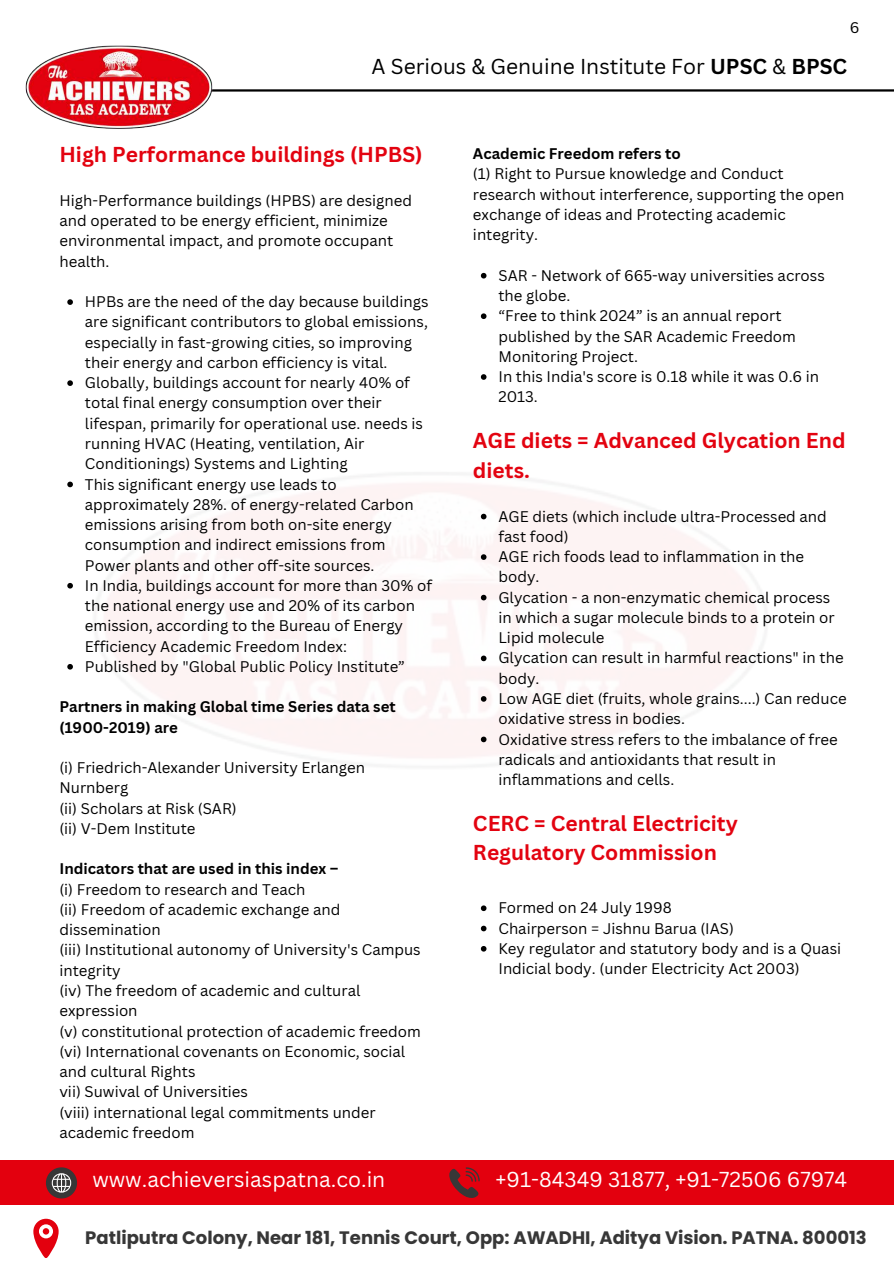
<style>
.page{position:relative;width:894px;height:1264px;background:#fff}
.page>*{position:absolute;margin:0;border:0;box-sizing:border-box;transform-origin:0 0}
.t1{font:700 21px/29.2px "Canva Sans";color:#e30310}
.t2{font:21px "Canva Sans";color:#fff}
.t3{font:21px "Canva Sans";color:#000}
.t4{font:700 18px "Poppins";color:#373737}
.t5{font:15px/20.2px "Canva Sans";color:#000}
.t6{font:700 15px/20.2px "Canva Sans";color:#000}
.s1{font-weight:700}
</style>
<div class="page">
<hr style="left:201px;top:89px;width:692px;height:3px;background:#000">
<img style="left:25px;top:45px;width:221px;height:84px">
<div style="left:0;top:1160px;width:893px;height:45px;background:#e3000e"></div>
<svg style="left:33px;top:1218px;width:26px;height:39px"></svg>
<svg style="left:46px;top:1167px;width:31px;height:31px"></svg>
<svg style="left:449px;top:1167px;width:30px;height:31px"></svg>
<img style="left:68px;top:473px;width:699px;height:294px">
<svg style="left:67px;top:299px;width:6px;height:6px"></svg>
<svg style="left:67px;top:380px;width:6px;height:6px"></svg>
<svg style="left:67px;top:481px;width:6px;height:6px"></svg>
<svg style="left:67px;top:583px;width:6px;height:5px"></svg>
<svg style="left:67px;top:664px;width:6px;height:5px"></svg>
<svg style="left:480px;top:273px;width:6px;height:5px"></svg>
<svg style="left:480px;top:313px;width:6px;height:6px"></svg>
<svg style="left:480px;top:374px;width:6px;height:6px"></svg>
<svg style="left:480px;top:514px;width:6px;height:5px"></svg>
<svg style="left:480px;top:554px;width:6px;height:6px"></svg>
<svg style="left:480px;top:595px;width:6px;height:5px"></svg>
<svg style="left:480px;top:655px;width:6px;height:6px"></svg>
<svg style="left:480px;top:696px;width:6px;height:5px"></svg>
<svg style="left:480px;top:736px;width:6px;height:6px"></svg>
<svg style="left:480px;top:905px;width:6px;height:6px"></svg>
<svg style="left:480px;top:925px;width:6px;height:6px"></svg>
<svg style="left:480px;top:946px;width:6px;height:5px"></svg>
<p class="t5" style="left:849px;top:17px;width:11px">6</p>
<h1 class="t3" style="left:371px;top:51px;width:477px">A Serious &amp; Genuine Institute For <span class="s1">UPSC</span> &amp; <span class="s1">BPSC</span></h1>
<h1 class="t1" style="left:59px;top:139px;width:365px">High Performance buildings (HPBS)</h1>
<p class="t5" style="left:59px;top:190px;width:354px">High-Performance buildings (HPBS) are designed and operated to be energy efficient, minimize environmental impact, and promote occupant health.</p>
<p class="t5" style="left:85px;top:291px;width:348px">HPBs are the need of the day because buildings are significant contributors to global emissions, especially in fast-growing cities, so improving their energy and carbon efficiency is vital.<br>Globally, buildings account for nearly 40% of total final energy consumption over their lifespan, primarily for operational use. needs is running HVAC (Heating, ventilation, Air Conditionings) Systems and Lighting<br>This significant energy use leads to approximately 28%. of energy-related Carbon emissions arising from both on-site energy consumption and indirect emissions from Power plants and other off-site sources.<br>In India, buildings account for more than 30% of the national energy use and 20% of its carbon emission, according to the Bureau of Energy Efficiency Academic Freedom Index:<br>Published by "Global Public Policy Institute”</p>
<p class="t6" style="left:59px;top:696px;width:338px">Partners in making Global time Series data set (1900-2019) are</p>
<p class="t5" style="left:59px;top:757px;width:307px">(i) Friedrich-Alexander University Erlangen<br>Nurnberg<br>(ii) Scholars at Risk (SAR)<br>(ii) V-Dem Institute</p>
<p class="t6" style="left:59px;top:858px;width:280px">Indicators that are used in this index –</p>
<p class="t5" style="left:59px;top:878px;width:363px">(i) Freedom to research and Teach<br>(ii) Freedom of academic exchange and dissemination<br>(iii) Institutional autonomy of University's Campus integrity<br>(iv) The freedom of academic and cultural expression<br>(v) constitutional protection of academic freedom (vi) International covenants on Economic, social and cultural Rights<br>vii) Suwival of Universities<br>(viii) international legal commitments under academic freedom</p>
<p class="t6" style="left:473px;top:143px;width:209px">Academic Freedom refers to</p>
<p class="t5" style="left:473px;top:163px;width:373px">(1) Right to Pursue knowledge and Conduct research without interference, supporting the open exchange of ideas and Protecting academic integrity.</p>
<p class="t5" style="left:498px;top:265px;width:328px">SAR - Network of 665-way universities across the globe.<br>“Free to think 2024” is an annual report published by the SAR Academic Freedom<br>Monitoring Project.<br>In this India's score is 0.18 while it was 0.6 in<br>2013.</p>
<h1 class="t1" style="left:473px;top:425px;width:374px">AGE diets = Advanced Glycation End diets.</h1>
<p class="t5" style="left:498px;top:505px;width:349px">AGE diets (which include ultra-Processed and fast food)<br>AGE rich foods lead to inflammation in the body.<br>Glycation - a non-enzymatic chemical process in which a sugar molecule binds to a protein or<br>Lipid molecule<br>Glycation can result in harmful reactions" in the body.<br>Low AGE diet (fruits, whole grains....) Can reduce oxidative stress in bodies.<br>Oxidative stress refers to the imbalance of free radicals and antioxidants that result in inflammations and cells.</p>
<h1 class="t1" style="left:473px;top:808px;width:266px">CERC = Central Electricity<br>Regulatory Commission</h1>
<p class="t5" style="left:498px;top:897px;width:344px">Formed on 24 July 1998<br>Chairperson = Jishnu Barua (IAS)<br>Key regulator and statutory body and is a Quasi Indicial body. (under Electricity Act 2003)</p>
<h1 class="t2" style="left:92px;top:1164px;width:294px">www.achieversiaspatna.co.in</h1>
<h1 class="t2" style="left:495px;top:1164px;width:353px">+91-84349 31877, +91-72506 67974</h1>
<p class="t4" style="left:85px;top:1225px;width:782px">Patliputra Colony, Near 181, Tennis Court, Opp: AWADHI, Aditya Vision. PATNA. 800013</p>
</div>
